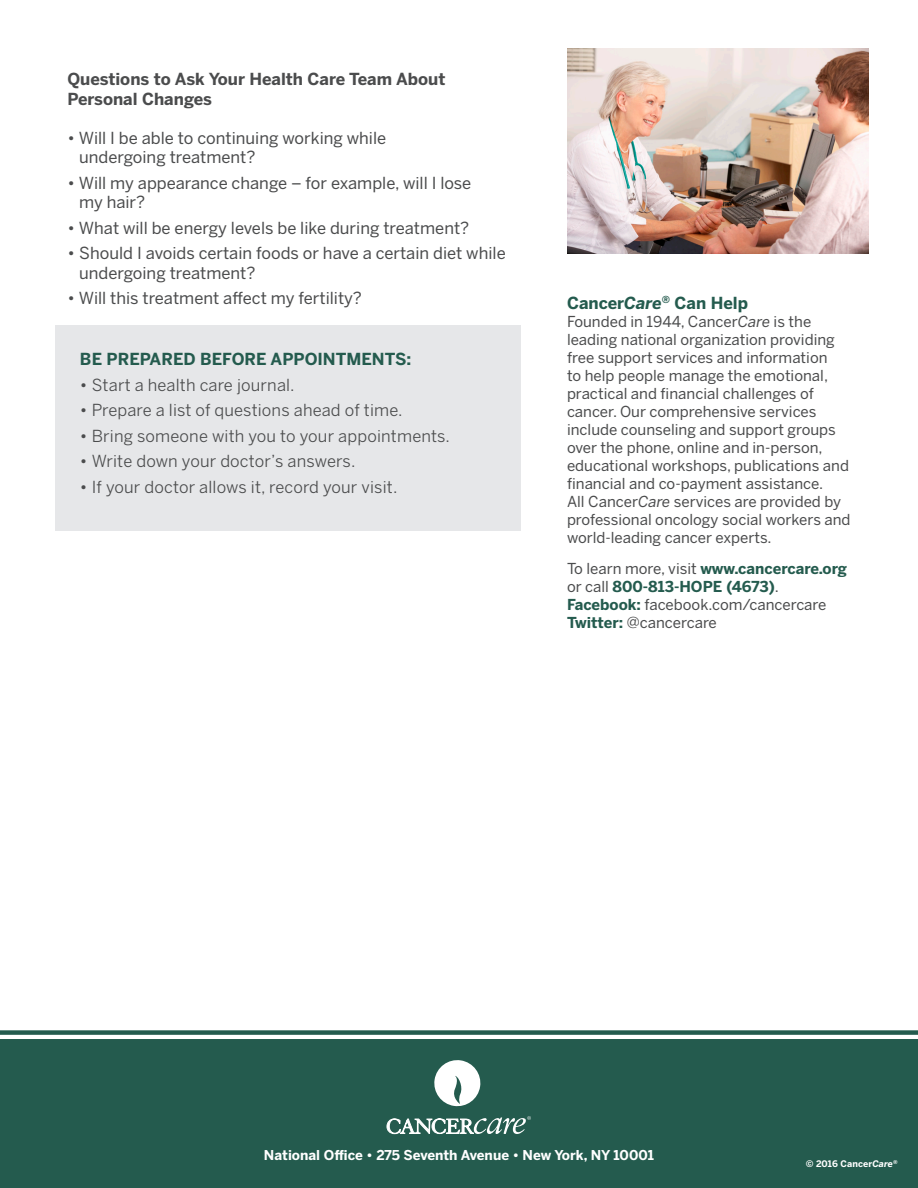
<style>
.page{position:relative;width:918px;height:1188px;background:#fff}
.page>*{position:absolute;margin:0;border:0;box-sizing:border-box;transform-origin:0 0}
.Leadder{font:16.5px/19.5px "Benton Sans";color:#4b4c4d}
.Body_-_bullets{font:16.5px "Benton Sans";letter-spacing:.01em;color:#4b4c4d}
.Leadder-2{font:700 16.5px/19.5px "Benton Sans";color:#4b4c4d}
.Leadder-3{font:700 16.5px "Benton Sans";color:#245b4e}
.Leadder-4{font:15px/18px "Benton Sans";color:#4b4c4d}
.Leadder-5{font:700 15px/18px "Benton Sans";color:#245b4e}
.t1{font:700 13.5px "Benton Sans";color:#fff}
.Leadder-6{font:700 9px "Benton Sans";letter-spacing:.01em;color:#fff}
.s1{font-style:inherit}
.s2{font-style:italic}
.s3{font-weight:400;color:#4b4c4d}
.s4{font-weight:700;color:#245b4e}
</style>
<div class="page">
<div style="left:0;top:1040px;width:918px;height:148px;background:#245b4e"></div>
<svg style="left:434px;top:1060px;width:47px;height:47px"></svg>
<svg style="left:387px;top:1116px;width:144px;height:18px"></svg>
<div style="left:0;top:1030px;width:918px;height:5px;background:#245b4e"></div>
<div style="left:55px;top:325px;width:466px;height:205px;background:#e6e7e9"></div>
<img style="left:567px;top:49px;width:301px;height:205px">
<p class="Leadder-2" style="left:68px;top:69px;width:379px">Questions to Ask Your Health Care Team About<br>Personal Changes</p>
<p class="Leadder" style="left:79px;top:128px;width:309px;text-indent:-12px">• Will I be able to continuing working while undergoing treatment?</p>
<p class="Leadder" style="left:79px;top:173px;width:394px;text-indent:-12px">• Will my appearance change – for example, will I lose my hair?</p>
<p class="Leadder" style="left:68px;top:218px;width:403px">• What will be energy levels be like during treatment?</p>
<p class="Leadder" style="left:79px;top:243px;width:428px;text-indent:-12px">• Should I avoids certain foods or have a certain diet while undergoing treatment?</p>
<p class="Leadder" style="left:68px;top:288px;width:296px">• Will this treatment affect my fertility?</p>
<p class="Leadder-3" style="left:80px;top:349px;width:333px">BE PREPARED BEFORE APPOINTMENTS:</p>
<p class="Body_-_bullets" style="left:80px;top:375px;width:216px"><span class="s1">•</span> Start a health care journal.</p>
<p class="Body_-_bullets" style="left:80px;top:400px;width:324px"><span class="s1">•</span> Prepare a list of questions ahead of time.</p>
<p class="Body_-_bullets" style="left:80px;top:426px;width:372px"><span class="s1">•</span> Bring someone with you to your appointments.</p>
<p class="Body_-_bullets" style="left:80px;top:451px;width:277px"><span class="s1">•</span> Write down your doctor’s answers.</p>
<p class="Body_-_bullets" style="left:80px;top:477px;width:319px"><span class="s1">•</span> If your doctor allows it, record your visit.</p>
<p class="Leadder-3" style="left:567px;top:293px;width:183px">Cancer<span class="s2">Care</span><sup>®</sup> Can Help</p>
<p class="Leadder-4" style="left:567px;top:312px;width:285px">Founded in 1944, Cancer<span class="s2">Care</span> is the leading national organization providing free support services and information<br>to help people manage the emotional, practical and financial challenges of cancer. Our comprehensive services include counseling and support groups over the phone, online and in-person, educational workshops, publications and financial and co-payment assistance.<br>All Cancer<span class="s2">Care</span> services are provided by professional oncology social workers and world-leading cancer experts.</p>
<p class="Leadder-5" style="left:567px;top:560px;width:281px"><span class="s3">To learn more, visit</span> www.cancercare.org <span class="s3">or call</span> 800-813-HOPE (4673)<span class="s3">.</span></p>
<p class="Leadder-4" style="left:567px;top:596px;width:261px"><span class="s4">Facebook:</span> facebook.com/cancercare</p>
<p class="Leadder-4" style="left:567px;top:614px;width:151px"><span class="s4">Twitter:</span> @cancercare</p>
<p class="t1" style="left:264px;top:1147px;width:392px">National Office • 275 Seventh Avenue • New York, NY 10001</p>
<p class="Leadder-6" style="left:806px;top:1158px;width:94px">© 2016 Cancer<span class="s2">Care</span><sup>®</sup></p>
</div>
